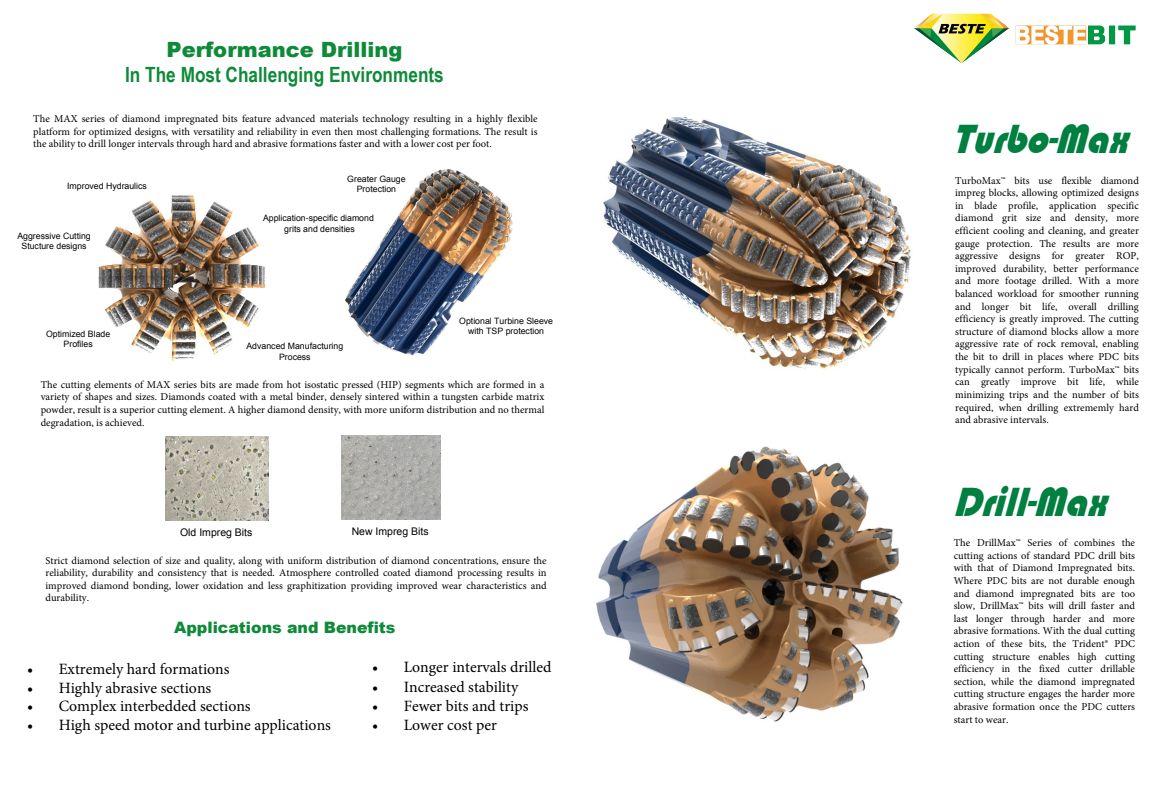
<style>
.page{position:relative;width:1171px;height:793px;background:#fff}
.page>*{position:absolute;margin:0;border:0;box-sizing:border-box;transform-origin:0 0}
.t1{font:italic 42px "Bauhaus 93";color:#008040;scale:.9 1}
.t2{font:700 21px "Arial Narrow";color:#0e8a39}
.t3{font:900 21px "Arial";color:#0e8a39}
.t4{font:15.75px "Minion Pro";color:#000}
.t5{font:900 15.75px "Arial";color:#0e8a39}
.t6{font:10.5px/12.6px "Minion Pro";color:#000;text-align:justify}
.t7{font:10.5px "Arial";color:#000}
.t8{font:8.75px/10.5px "Arial";color:#000;text-align:center}
</style>
<div class="page">
<img style="left:345px;top:169px;width:168px;height:187px">
<img style="left:98px;top:195px;width:168px;height:166px">
<img style="left:341px;top:435px;width:99px;height:84px">
<img style="left:165px;top:436px;width:104px;height:85px">
<img style="left:914px;top:13px;width:222px;height:51px">
<img style="left:596px;top:446px;width:307px;height:276px">
<img style="left:603px;top:117px;width:308px;height:253px">
<h2 class="t3" style="left:167px;top:34px;width:237px">Performance Drilling</h2>
<h2 class="t2" style="left:125px;top:59px;width:320px">In The Most Challenging Environments</h2>
<p class="t6" style="left:33px;top:112px;width:506px">The MAX series of diamond impregnated bits feature advanced materials technology resulting in a highly flexible platform for optimized designs, with versatility and reliability in even then most challenging formations. The result is the ability to drill longer intervals through hard and abrasive formations faster and with a lower cost per foot.</p>
<p class="t8" style="left:67px;top:180px;width:81px">Improved Hydraulics</p>
<p class="t8" style="left:17px;top:230px;width:75px">Aggressive Cutting<br>Stucture designs</p>
<p class="t8" style="left:46px;top:328px;width:66px">Optimized Blade<br>Profiles</p>
<p class="t8" style="left:347px;top:173px;width:60px">Greater Gauge<br>Protection</p>
<p class="t8" style="left:263px;top:213px;width:112px">Application-specific diamond grits and densities</p>
<p class="t8" style="left:246px;top:341px;width:98px">Advanced Manufacturing<br>Process</p>
<p class="t8" style="left:459px;top:315px;width:95px">Optional Turbine Sleeve with TSP protection</p>
<p class="t6" style="left:41px;top:378px;width:505px">The cutting elements of MAX series bits are made from hot isostatic pressed (HIP) segments which are formed in a variety of shapes and sizes. Diamonds coated with a metal binder, densely sintered within a tungsten carbide matrix powder, result is a superior cutting element. A higher diamond density, with more uniform distribution and no thermal degradation, is achieved.</p>
<p class="t7" style="left:180px;top:525px;width:74px">Old Impreg Bits</p>
<p class="t7" style="left:352px;top:524px;width:79px">New Impreg Bits</p>
<p class="t6" style="left:45px;top:554px;width:503px">Strict diamond selection of size and quality, along with uniform distribution of diamond concentrations, ensure the reliability, durability and consistency that is needed. Atmosphere controlled coated diamond processing results in improved diamond bonding, lower oxidation and less graphitization providing improved wear characteristics and durability.</p>
<h3 class="t5" style="left:174px;top:616px;width:223px">Applications and Benefits</h3>
<h3 class="t4" style="left:27px;top:658px;width:204px">• Extremely hard formations</h3>
<h3 class="t4" style="left:27px;top:677px;width:186px">• Highly abrasive sections</h3>
<h3 class="t4" style="left:27px;top:696px;width:225px">• Complex interbedded sections</h3>
<h3 class="t4" style="left:27px;top:715px;width:305px">• High speed motor and turbine applications</h3>
<h3 class="t4" style="left:372px;top:657px;width:181px">• Longer intervals drilled</h3>
<h3 class="t4" style="left:372px;top:676px;width:147px">• Increased stability</h3>
<h3 class="t4" style="left:372px;top:695px;width:158px">• Fewer bits and trips</h3>
<h3 class="t4" style="left:372px;top:714px;width:126px">• Lower cost per</h3>
<h1 class="t1" style="left:952px;top:115px;width:211px">Turbo-Max</h1>
<p class="t6" style="left:955px;top:174px;width:185px">TurboMax™ bits use flexible diamond impreg blocks, allowing optimized designs in blade profile, application specific diamond grit size and density, more efficient cooling and cleaning, and greater gauge protection. The results are more aggressive designs for greater ROP, improved durability, better performance and more footage drilled. With a more balanced workload for smoother running and longer bit life, overall drilling efficiency is greatly improved. The cutting structure of diamond blocks allow a more aggressive rate of rock removal, enabling the bit to drill in places where PDC bits typically cannot perform. TurboMax™ bits can greatly improve bit life, while minimizing trips and the number of bits required, when drilling extrememly hard and abrasive intervals.</p>
<h1 class="t1" style="left:953px;top:478px;width:186px">Drill-Max</h1>
<p class="t6" style="left:954px;top:536px;width:183px">The DrillMax™ Series of combines the cutting actions of standard PDC drill bits with that of Diamond Impregnated bits.<br>Where PDC bits are not durable enough and diamond impregnated bits are too slow, DrillMax™ bits will drill faster and last longer through harder and more abrasive formations. With the dual cutting action of these bits, the Trident® PDC cutting structure enables high cutting efficiency in the fixed cutter drillable section, while the diamond impregnated cutting structure engages the harder more abrasive formation once the PDC cutters start to wear.</p>
</div>
